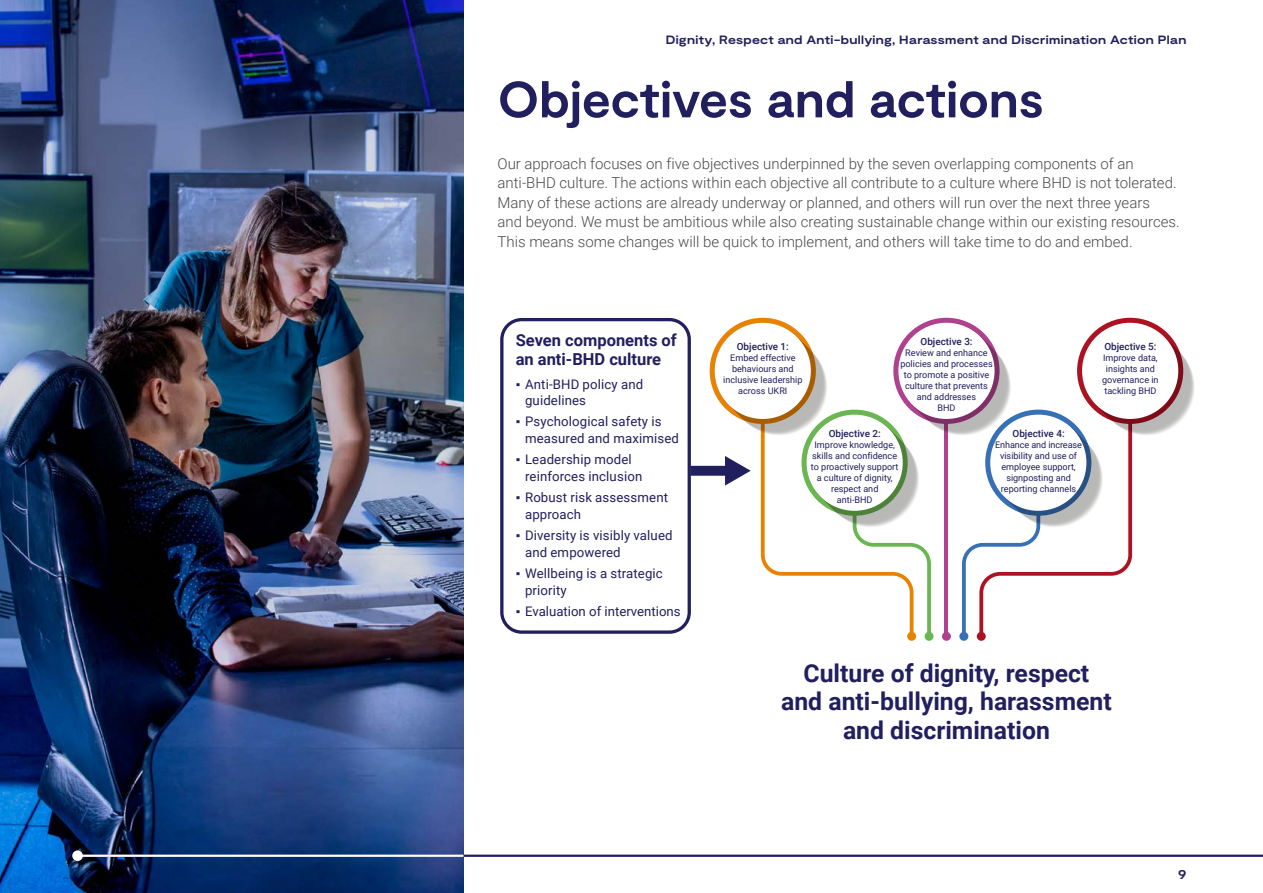
<style>
.page{position:relative;width:1263px;height:893px;background:#fff}
.page>*{position:absolute;margin:0;border:0;box-sizing:border-box;transform-origin:0 0}
.Header_2{font:700 51px "Moderat";letter-spacing:-.005em;color:#211f5e}
.t1{font:700 24.75px/28px "Roboto";color:#211f5e;text-align:center}
.t2{font:700 16.5px/19.8px "Roboto";color:#211f5e}
.Body_Copy{font:300 15px/19.5px "Roboto";color:#4a4a49}
.t3{font:13.2px/16.5px "Roboto";letter-spacing:.01em;color:#211f5e}
.t4{font:700 expanded 12.75px "Moderat";color:#211f5e}
.t5{font:700 expanded 12px "Moderat";letter-spacing:.025em;color:#211f5e}
.t6{font:500 9.9px "Roboto";color:#211f5e}
.t7{font:9.15px/10.9px "Roboto";color:#211f5e;text-align:center}
.s1{font-family:"Times New Roman"}
</style>
<div class="page">
<img style="left:0;top:0;width:463px;height:893px">
<hr style="left:78px;top:855px;width:1185px;height:2px;background:#211f5e">
<div style="left:907px;top:632px;width:9px;height:9px;background:#e98200;border-radius:50%"></div>
<div style="left:924px;top:632px;width:9px;height:9px;background:#6ab651;border-radius:50%"></div>
<div style="left:942px;top:632px;width:9px;height:9px;background:#b04191;border-radius:50%"></div>
<div style="left:959px;top:632px;width:9px;height:9px;background:#3671b8;border-radius:50%"></div>
<div style="left:977px;top:632px;width:9px;height:9px;background:#ae1122;border-radius:50%"></div>
<svg style="left:893px;top:318px;width:106px;height:106px"></svg>
<svg style="left:1077px;top:318px;width:106px;height:106px"></svg>
<svg style="left:710px;top:318px;width:106px;height:106px"></svg>
<hr style="left:944px;top:413px;width:4px;height:223px;background:#b04191">
<svg style="left:761px;top:371px;width:170px;height:265px"></svg>
<svg style="left:962px;top:371px;width:170px;height:265px"></svg>
<div style="left:715px;top:323px;width:96px;height:96px;background:#fff;border-radius:50%"></div>
<div style="left:806px;top:415px;width:97px;height:96px;background:#fff;border-radius:50%"></div>
<div style="left:898px;top:323px;width:96px;height:96px;background:#fff;border-radius:50%"></div>
<div style="left:990px;top:415px;width:96px;height:96px;background:#fff;border-radius:50%"></div>
<div style="left:1082px;top:323px;width:96px;height:96px;background:#fff;border-radius:50%"></div>
<div style="left:500px;top:318px;width:191px;height:316px;border:3px solid #211f5e;border-radius:20px"></div>
<div style="left:690px;top:466px;width:39px;height:10px;background:#211f5e"></div>
<svg style="left:725px;top:456px;width:26px;height:30px"></svg>
<hr style="left:78px;top:855px;width:385px;height:2px;background:#fff">
<div style="left:72px;top:850px;width:11px;height:11px;background:#fff;border-radius:50%"></div>
<p class="t5" style="left:666px;top:32px;width:522px">Dignity, Respect and Anti-bullying, Harassment and Discrimination Action Plan</p>
<h2 class="Header_2" style="left:497px;top:70px;width:548px">Objectives and actions</h2>
<p class="Body_Copy" style="left:497px;top:153px;width:684px">Our approach focuses on five objectives underpinned by the seven overlapping components of an anti-BHD culture. The actions within each objective all contribute to a culture where BHD is not tolerated.<br>Many of these actions are already underway or planned, and others will run over the next three years<br>and beyond. We must be ambitious while also creating sustainable change within our existing resources.<br>This means some changes will be quick to implement, and others will take time to do and embed.</p>
<p class="t2" style="left:516px;top:329px;width:163px">Seven components of an anti-BHD culture</p>
<p class="t3" style="left:525px;top:375px;width:120px;text-indent:-9px"><span class="s1">▪</span> Anti-BHD policy and guidelines</p>
<p class="t3" style="left:525px;top:413px;width:155px;text-indent:-9px"><span class="s1">▪</span> Psychological safety is measured and maximised</p>
<p class="t3" style="left:525px;top:451px;width:119px;text-indent:-9px"><span class="s1">▪</span> Leadership model reinforces inclusion</p>
<p class="t3" style="left:525px;top:489px;width:144px;text-indent:-9px"><span class="s1">▪</span> Robust risk assessment approach</p>
<p class="t3" style="left:525px;top:527px;width:149px;text-indent:-9px"><span class="s1">▪</span> Diversity is visibly valued and empowered</p>
<p class="t3" style="left:525px;top:565px;width:139px;text-indent:-9px"><span class="s1">▪</span> Wellbeing is a strategic priority</p>
<p class="t3" style="left:516px;top:603px;width:166px"><span class="s1">▪</span> Evaluation of interventions</p>
<p class="t6" style="left:737px;top:340px;width:54px">Objective 1:</p>
<p class="t7" style="left:723px;top:352px;width:81px">Embed effective behaviours and inclusive leadership across UKRI</p>
<p class="t6" style="left:920px;top:335px;width:54px">Objective 3:</p>
<p class="t7" style="left:900px;top:347px;width:94px">Review and enhance policies and processes to promote a positive culture that prevents and addresses<br>BHD</p>
<p class="t6" style="left:829px;top:427px;width:54px">Objective 2:</p>
<p class="t7" style="left:811px;top:439px;width:89px">Improve knowledge, skills and confidence to proactively support a culture of dignity, respect and<br>anti-BHD</p>
<p class="t6" style="left:1012px;top:427px;width:54px">Objective 4:</p>
<p class="t7" style="left:995px;top:439px;width:88px">Enhance and increase visibility and use of employee support, signposting and reporting channels</p>
<p class="t6" style="left:1104px;top:340px;width:54px">Objective 5:</p>
<p class="t7" style="left:1102px;top:352px;width:58px">Improve data, insights and governance in tackling BHD</p>
<p class="t1" style="left:781px;top:659px;width:332px">Culture of dignity, respect and anti-bullying, harassment and discrimination</p>
<p class="t4" style="left:1178px;top:868px;width:10px">9</p>
</div>
